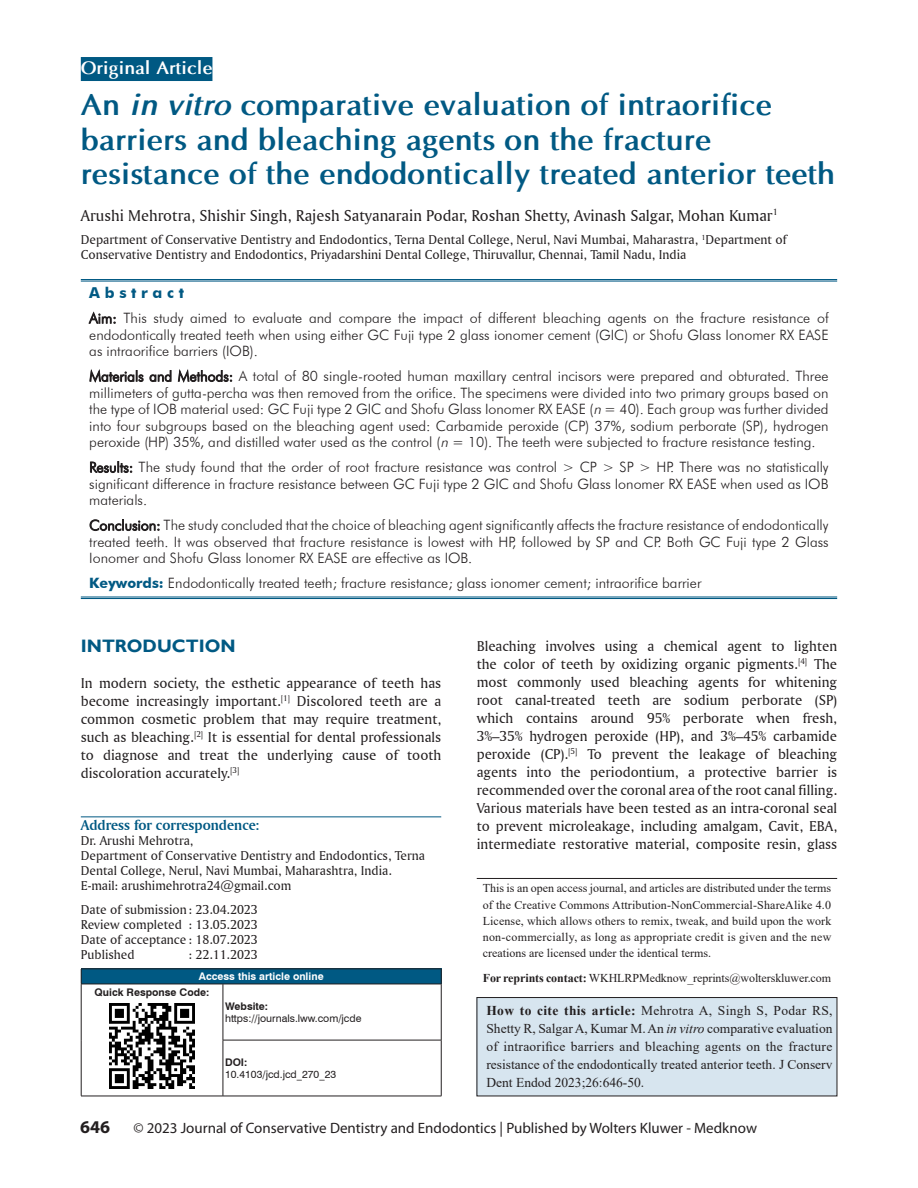
<style>
.page{position:relative;width:918px;height:1188px;background:#fff}
.page>*{position:absolute;margin:0;border:0;box-sizing:border-box;transform-origin:0 0}
.AT{font:700 30px/34.5px "Optima";color:#005983}
.AH{font:700 18px "Optima";color:#fff}
.t1{font:700 18px "Gill Sans";color:#005983}
.L_FOLIO{font:700 18px "Myriad Pro";color:#231f20}
.AU{font:16.5px "Amerigo BT Roman A";color:#231f20}
.TX{font:15px/18px "Amerigo BT Roman A";color:#231f20;text-align:justify}
.t2{font:15px "Myriad";color:#231f20}
.ADD{font:15px "Amerigo BT Bold A";color:#005983}
.ABSH{font:700 15px "Futura BT";letter-spacing:.31em;color:#005983}
.ABS{font:300 14.25px/16.5px "Futura BT";color:#231f20;text-align:justify}
.KWD{font:300 14.25px "Futura BT";color:#231f20}
.HTC{font:13.5px/18px "Times New Roman";color:#231f20;text-align:justify}
.AFF{font:13.5px/15px "Amerigo BT Roman A";color:#231f20}
.ADD-2{font:13.5px/15px "Amerigo BT Roman A";color:#231f20}
.HIS{font:13.5px/15px "Amerigo BT Roman A";color:#231f20;text-align:justify}
.C{font:12px/16.2px "Times New Roman";color:#231f20;text-align:justify}
.WEB{font:10.5px/12.6px "Swiss 721 BT";color:#231f20}
.AAO{font:700 10.5px "Swiss 721 BT";color:#fff}
.QRC{font:700 10.5px "Swiss 721 BT";color:#231f20}
.s1{font-style:italic}
.s2{font-weight:700;color:#005983}
.s3{font-weight:700}
</style>
<div class="page">
<hr style="left:81px;top:279px;width:756px;height:1px;background:#005983">
<hr style="left:81px;top:281px;width:756px;height:1px;background:#005983">
<hr style="left:81px;top:597px;width:756px;height:1px;background:#005983">
<hr style="left:81px;top:598px;width:756px;height:1px;background:#005983">
<svg style="left:89px;top:312px;width:27px;height:12px"></svg>
<svg style="left:89px;top:369px;width:83px;height:14px"></svg>
<svg style="left:178px;top:369px;width:54px;height:14px"></svg>
<svg style="left:90px;top:461px;width:42px;height:12px"></svg>
<svg style="left:90px;top:519px;width:70px;height:12px"></svg>
<hr style="left:81px;top:816px;width:360px;height:1px;background:#005983">
<div style="left:81px;top:969px;width:360px;height:15px;background:#005983"></div>
<hr style="left:441px;top:984px;width:1px;height:56px;background:#231f20">
<hr style="left:441px;top:1040px;width:1px;height:56px;background:#231f20">
<hr style="left:223px;top:984px;width:1px;height:56px;background:#231f20">
<hr style="left:223px;top:1040px;width:218px;height:1px;background:#231f20">
<hr style="left:223px;top:1040px;width:1px;height:56px;background:#231f20">
<hr style="left:81px;top:1096px;width:142px;height:1px;background:#231f20">
<hr style="left:223px;top:1096px;width:218px;height:1px;background:#231f20">
<hr style="left:81px;top:969px;width:142px;height:1px;background:#231f20">
<svg style="left:81px;top:969px;width:1px;height:15px"></svg>
<hr style="left:223px;top:969px;width:218px;height:1px;background:#231f20">
<svg style="left:441px;top:969px;width:1px;height:15px"></svg>
<hr style="left:81px;top:984px;width:142px;height:1px;background:#231f20">
<hr style="left:223px;top:984px;width:218px;height:1px;background:#231f20">
<hr style="left:81px;top:984px;width:1px;height:56px;background:#231f20">
<hr style="left:81px;top:1040px;width:1px;height:56px;background:#231f20">
<img style="left:110px;top:1003px;width:85px;height:85px">
<div style="left:81px;top:57px;width:131px;height:24px;background:#005983"></div>
<div style="left:477px;top:998px;width:360px;height:98px;background:#d7e5ef"></div>
<div style="left:477px;top:997px;width:360px;height:99px;border:1px solid #231f20"></div>
<hr style="left:477px;top:878px;width:360px;height:1px;background:#231f20">
<p class="AH" style="left:81px;top:57px;width:133px">Original Article</p>
<p class="AT" style="left:81px;top:87px;width:756px">An <span class="s1">invitro</span> comparative evaluation of intraorifice barriers and bleaching agents on the fracture resistance of the endodontically treated anterior teeth</p>
<p class="AU" style="left:81px;top:205px;width:698px">Arushi Mehrotra, Shishir Singh, Rajesh Satyanarain Podar, Roshan Shetty, Avinash Salgar, Mohan Kumar<sup>1</sup></p>
<p class="AFF" style="left:81px;top:232px;width:707px">Department of Conservative Dentistry and Endodontics, Terna Dental College, Nerul, Navi Mumbai, Maharastra, <sup>1</sup>Department of<br>Conservative Dentistry and Endodontics, Priyadarshini Dental College, Thiruvallur, Chennai, Tamil Nadu, India</p>
<p class="ABSH" style="left:89px;top:284px;width:96px">Abstract</p>
<p class="ABS" style="left:89px;top:310px;width:741px">Aim: This study aimed to evaluate and compare the impact of different bleaching agents on the fracture resistance of endodontically treated teeth when using either GC Fuji type 2 glass ionomer cement (GIC) or Shofu Glass Ionomer RX EASE as intraorifice barriers (IOB).</p>
<p class="ABS" style="left:89px;top:368px;width:741px">Materials and Methods: A total of 80 single‑rooted human maxillary central incisors were prepared and obturated. Three millimeters of gutta‑percha was then removed from the orifice. The specimens were divided into two primary groups based on the type of IOB material used: GC Fuji type 2 GIC and Shofu Glass Ionomer RX EASE (<span class="s1">n</span>= 40). Each group was further divided into four subgroups based on the bleaching agent used: Carbamide peroxide (CP) 37%, sodium perborate (SP), hydrogen peroxide (HP) 35%, and distilled water used as the control (<span class="s1">n</span>= 10). The teeth were subjected to fracture resistance testing.</p>
<p class="ABS" style="left:89px;top:459px;width:741px">Results: The study found that the order of root fracture resistance was control &gt; CP &gt; SP &gt; HP. There was no statistically significant difference in fracture resistance between GC Fuji type 2 GIC and Shofu Glass Ionomer RX EASE when used as IOB materials.</p>
<p class="ABS" style="left:89px;top:517px;width:741px">Conclusion: The study concluded that the choice of bleaching agent significantly affects the fracture resistance of endodontically treated teeth. It was observed that fracture resistance is lowest with HP, followed by SP and CP. Both GC Fuji type 2 Glass Ionomer and Shofu Glass Ionomer RX EASE are effective as IOB.</p>
<p class="KWD" style="left:89px;top:575px;width:614px"><span class="s2">Keywords:</span> Endodontically treated teeth; fracture resistance; glass ionomer cement; intraorifice barrier</p>
<h1 class="t1" style="left:81px;top:635px;width:156px">INTRODUCTION</h1>
<p class="TX" style="left:81px;top:673px;width:362px">In modern society, the esthetic appearance of teeth has become increasingly important.<sup>[1]</sup> Discolored teeth are a common cosmetic problem that may require treatment, such as bleaching.<sup>[2]</sup> It is essential for dental professionals to diagnose and treat the underlying cause of tooth discoloration accurately.<sup>[3]</sup></p>
<p class="ADD" style="left:81px;top:816px;width:180px">Address for correspondence:</p>
<p class="ADD-2" style="left:81px;top:833px;width:346px">Dr. Arushi Mehrotra,<br>Department of Conservative Dentistry and Endodontics, Terna Dental College, Nerul, Navi Mumbai, Maharashtra, India.<br>E‑mail: arushimehrotra24@gmail.com</p>
<p class="HIS" style="left:81px;top:901px;width:178px">Date of submission : 23.04.2023<br>Review completed : 13.05.2023<br>Date of acceptance : 18.07.2023<br>Published</p>
<p class="HIS" style="left:189px;top:946px;width:70px">: 22.11.2023</p>
<p class="AAO" style="left:199px;top:969px;width:126px">Access this article online</p>
<p class="QRC" style="left:95px;top:985px;width:116px">Quick Response Code:</p>
<p class="WEB" style="left:225px;top:999px;width:138px"><span class="s3">Website: </span>https://journals.lww.com/jcde</p>
<p class="WEB" style="left:225px;top:1055px;width:113px"><span class="s3">DOI:<br></span>10.4103/jcd.jcd_270_23</p>
<p class="TX" style="left:477px;top:636px;width:362px">Bleaching involves using a chemical agent to lighten the color of teeth by oxidizing organic pigments.<sup>[4]</sup> The most commonly used bleaching agents for whitening root canal‑treated teeth are sodium perborate (SP) which contains around 95% perborate when fresh, 3%–35% hydrogen peroxide (HP), and 3%–45% carbamide peroxide (CP).<sup>[5]</sup> To prevent the leakage of bleaching agents into the periodontium, a protective barrier is recommended over the coronal area of the root canal filling.<br>Various materials have been tested as an intra‑coronal seal to prevent microleakage, including amalgam, Cavit, EBA, intermediate restorative material, composite resin, glass</p>
<p class="C" style="left:483px;top:880px;width:350px">This is an open access journal, and articles are distributed under the terms of the Creative Commons Attribution‑NonCommercial‑ShareAlike 4.0<br>License, which allows others to remix, tweak, and build upon the work non‑commercially, as long as appropriate credit is given and the new creations are licensed under the identical terms.</p>
<p class="C" style="left:483px;top:970px;width:350px"><span class="s3">For reprints contact:</span> WKHLRPMedknow_reprints@wolterskluwer.com</p>
<p class="HTC" style="left:486px;top:1001px;width:348px"><span class="s3">How to cite this article:</span> Mehrotra A, Singh S, Podar RS, Shetty R, Salgar A, Kumar M. An <span class="s1">in vitro</span> comparative evaluation of intraorifice barriers and bleaching agents on the fracture resistance of the endodontically treated anterior teeth. J Conserv Dent Endod 2023;26:646-50.</p>
<p class="L_FOLIO" style="left:80px;top:1115px;width:31px">646</p>
<p class="t2" style="left:133px;top:1120px;width:625px">© 2023 Journal of Conservative Dentistry and Endodontics | Published by Wolters Kluwer - Medknow</p>
</div>
